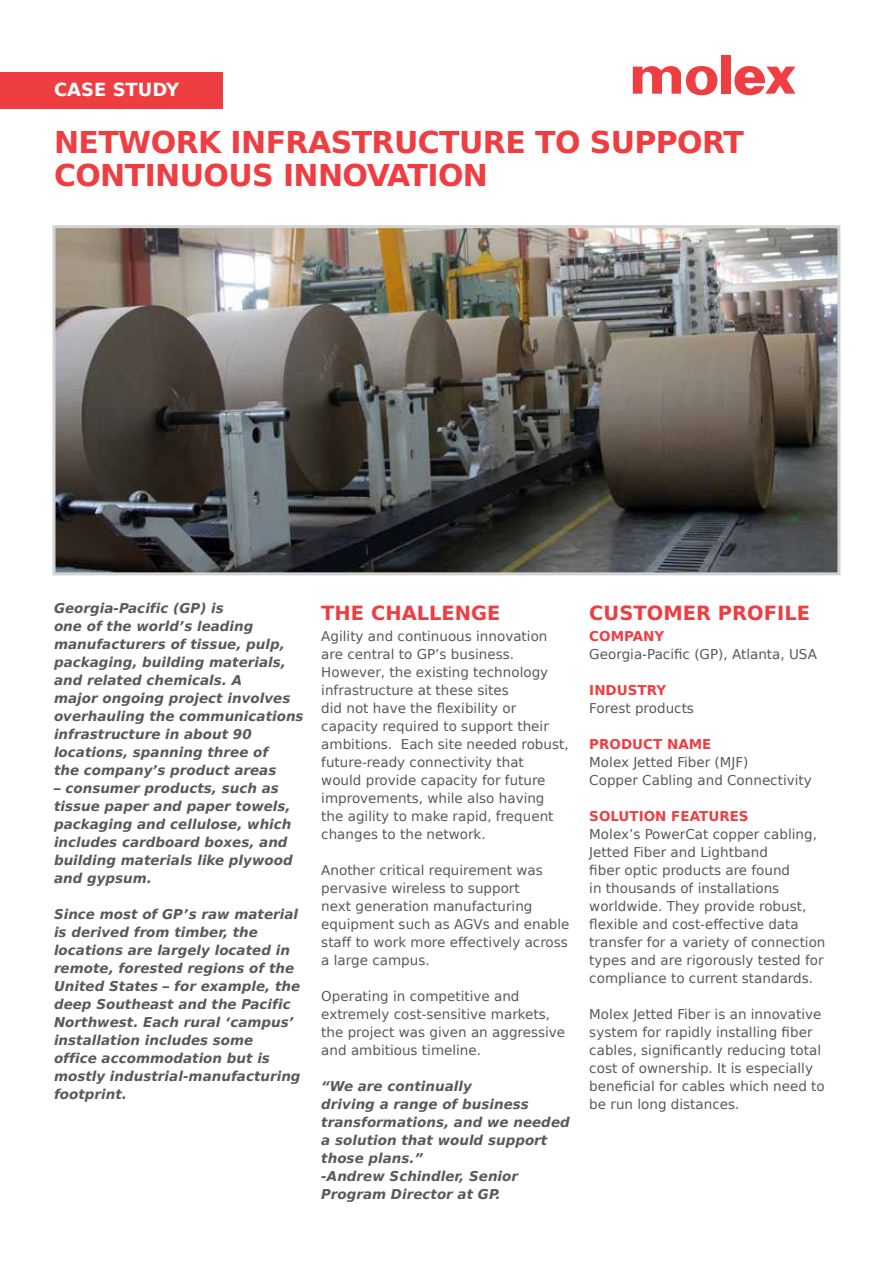
<style>
.page{position:relative;width:893px;height:1263px;background:#fff}
.page>*{position:absolute;margin:0;border:0;box-sizing:border-box;transform-origin:0 0}
.t1{font:700 30px/33px "Bitstream Vera Sans";letter-spacing:-.02em;color:#ef3e42}
.t2{font:700 19.5px "Bitstream Vera Sans";color:#ef3e42}
.t3{font:700 18px "Bitstream Vera Sans";color:#fff}
.t4{font:13.5px/18px "Bitstream Vera Sans";color:#58595b}
.t5{font:italic 700 13.5px/18px "Bitstream Vera Sans";color:#58595b}
.t6{font:700 13.5px "Bitstream Vera Sans";color:#ef3e42}
</style>
<div class="page">
<div style="left:0;top:72px;width:222px;height:37px;background:#ef3e42"></div>
<img style="left:56px;top:229px;width:780px;height:342px">
<div style="left:52px;top:225px;width:788px;height:350px;border:3px solid #d1d3d4"></div>
<div style="left:721px;top:55px;width:9px;height:39px;background:#ef3e42"></div>
<svg style="left:633px;top:66px;width:84px;height:29px"></svg>
<svg style="left:734px;top:66px;width:61px;height:29px"></svg>
<h3 class="t3" style="left:54px;top:80px;width:127px">CASE STUDY</h3>
<h1 class="t1" style="left:54px;top:126px;width:691px">NETWORK INFRASTRUCTURE TO SUPPORT<br>CONTINUOUS INNOVATION</h1>
<p class="t5" style="left:54px;top:599px;width:251px">Georgia-Pacific (GP) is<br>one of the world’s leading manufacturers of tissue, pulp, packaging, building materials, and related chemicals. A<br>major ongoing project involves overhauling the communications infrastructure in about 90 locations, spanning three of<br>the company’s product areas</p>
<p class="t5" style="left:54px;top:779px;width:240px">– consumer products, such as tissue paper and paper towels, packaging and cellulose, which includes cardboard boxes, and building materials like plywood and gypsum.</p>
<p class="t5" style="left:54px;top:905px;width:248px">Since most of GP’s raw material is derived from timber, the locations are largely located in remote, forested regions of the<br>United States – for example, the deep Southeast and the Pacific<br>Northwest. Each rural ‘campus’ installation includes some<br>office accommodation but is mostly industrial-manufacturing footprint.</p>
<h2 class="t2" style="left:321px;top:602px;width:181px">THE CHALLENGE</h2>
<p class="t4" style="left:321px;top:627px;width:249px">Agility and continuous innovation are central to GP’s business.<br>However, the existing technology infrastructure at these sites<br>did not have the flexibility or capacity required to support their ambitions. Each site needed robust, future-ready connectivity that<br>would provide capacity for future improvements, while also having the agility to make rapid, frequent changes to the network.</p>
<p class="t4" style="left:321px;top:861px;width:250px">Another critical requirement was pervasive wireless to support<br>next generation manufacturing equipment such as AGVs and enable staff to work more effectively across a large campus.</p>
<p class="t4" style="left:321px;top:987px;width:245px">Operating in competitive and extremely cost-sensitive markets, the project was given an aggressive and ambitious timeline.</p>
<p class="t5" style="left:321px;top:1077px;width:250px">“We are continually<br>driving a range of business transformations, and we needed a solution that would support those plans.”<br>-Andrew Schindler, Senior<br>Program Director at GP.</p>
<h2 class="t2" style="left:589px;top:602px;width:222px">CUSTOMER PROFILE</h2>
<p class="t6" style="left:589px;top:628px;width:76px">COMPANY</p>
<p class="t4" style="left:589px;top:645px;width:229px">Georgia-Pacific (GP), Atlanta, USA</p>
<p class="t6" style="left:589px;top:682px;width:78px">INDUSTRY</p>
<p class="t4" style="left:589px;top:699px;width:106px">Forest products</p>
<p class="t6" style="left:589px;top:736px;width:124px">PRODUCT NAME</p>
<p class="t4" style="left:589px;top:753px;width:224px">Molex Jetted Fiber (MJF)<br>Copper Cabling and Connectivity</p>
<p class="t6" style="left:589px;top:808px;width:161px">SOLUTION FEATURES</p>
<p class="t4" style="left:589px;top:825px;width:238px">Molex’s PowerCat copper cabling,<br>Jetted Fiber and Lightband<br>fiber optic products are found<br>in thousands of installations worldwide. They provide robust, flexible and cost-effective data transfer for a variety of connection types and are rigorously tested for compliance to current standards.</p>
<p class="t4" style="left:589px;top:1005px;width:237px">Molex Jetted Fiber is an innovative system for rapidly installing fiber cables, significantly reducing total cost of ownership. It is especially beneficial for cables which need to be run long distances.</p>
</div>
